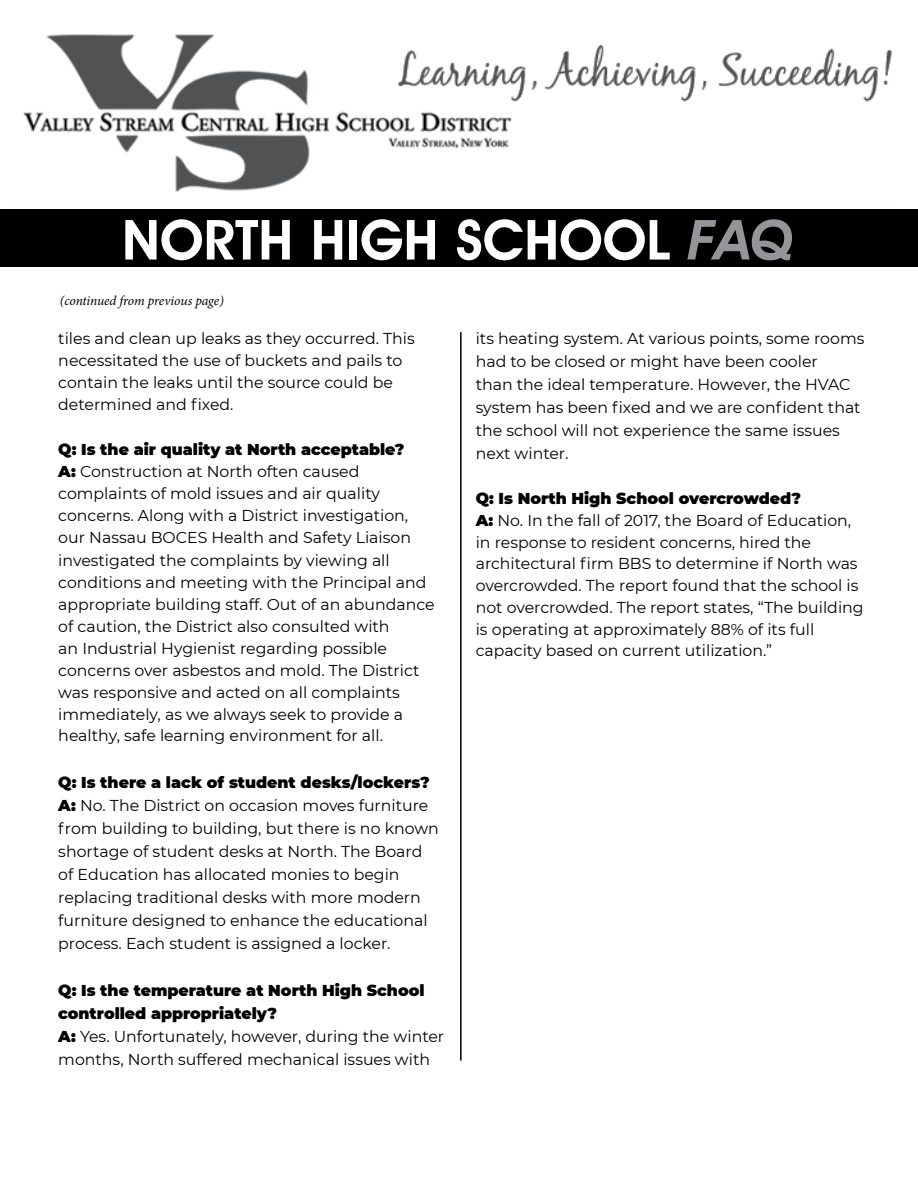
<style>
.page{position:relative;width:918px;height:1188px;background:#fff}
.page>*{position:absolute;margin:0;border:0;box-sizing:border-box;transform-origin:0 0}
.t1{font:600 55.5px "Avant Garde IT Cby BT";color:#fff}
.t2{font:15.75px/23.1px "Montserrat";color:#000}
.t3{font:italic 13.5px "Minion Pro";letter-spacing:-.01em;color:#000}
.s1{font-style:italic;color:#939598}
.s2{font-weight:900}
</style>
<div class="page">
<div style="left:0;top:210px;width:918px;height:57px;background:#000"></div>
<img style="left:23px;top:34px;width:869px;height:158px">
<hr style="left:460px;top:332px;width:2px;height:729px;background:#000">
<h1 class="t1" style="left:122px;top:206px;width:673px">NORTH HIGH SCHOOL <span class="s1">FAQ</span></h1>
<p class="t3" style="left:60px;top:292px;width:165px">(continued from previous page)</p>
<p class="t2" style="left:58px;top:326px;width:358px;line-height:22.2px">tiles and clean up leaks as they occurred. This necessitated the use of buckets and pails to contain the leaks until the source could be determined and fixed.</p>
<p class="t2" style="left:58px;top:437px;width:378px;line-height:22px"><span class="s2">Q: Is the air quality at North acceptable?<br>A:</span> Construction at North often caused complaints of mold issues and air quality concerns. Along with a District investigation, our Nassau BOCES Health and Safety Liaison investigated the complaints by viewing all conditions and meeting with the Principal and appropriate building staff. Out of an abundance of caution, the District also consulted with<br>an Industrial Hygienist regarding possible concerns over asbestos and mold. The District was responsive and acted on all complaints immediately, as we always seek to provide a healthy, safe learning environment for all.</p>
<p class="t2" style="left:58px;top:770px;width:382px"><span class="s2">Q: Is there a lack of student desks/lockers?<br>A:</span> No. The District on occasion moves furniture from building to building, but there is no known shortage of student desks at North. The Board of Education has allocated monies to begin replacing traditional desks with more modern furniture designed to enhance the educational process. Each student is assigned a locker.</p>
<p class="t2" style="left:58px;top:978px;width:387px"><span class="s2">Q: Is the temperature at North High School controlled appropriately?<br>A:</span> Yes. Unfortunately, however, during the winter months, North suffered mechanical issues with</p>
<p class="t2" style="left:476px;top:326px;width:390px">its heating system. At various points, some rooms had to be closed or might have been cooler<br>than the ideal temperature. However, the HVAC system has been fixed and we are confident that the school will not experience the same issues next winter.</p>
<p class="t2" style="left:476px;top:487px;width:390px;line-height:21.8px"><span class="s2">Q: Is North High School overcrowded?<br>A:</span> No. In the fall of 2017, the Board of Education, in response to resident concerns, hired the architectural firm BBS to determine if North was overcrowded. The report found that the school is not overcrowded. The report states, “The building is operating at approximately 88% of its full capacity based on current utilization.”</p>
</div>
